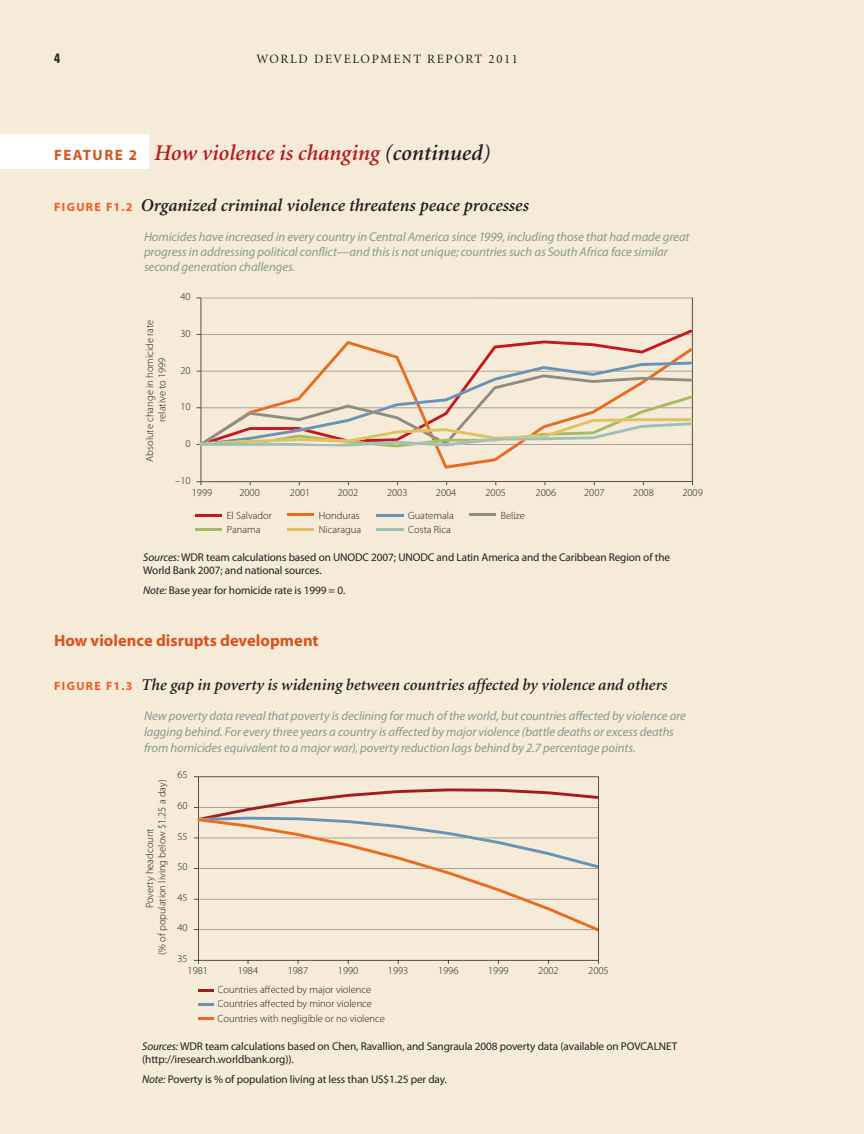
<style>
.page{position:relative;width:864px;height:1134px;background:#f6ebd8}
.page>*{position:absolute;margin:0;border:0;box-sizing:border-box;transform-origin:0 0}
.t1{font:italic 600 22.5px "Minion";color:#b61c22}
.t2{font:italic 600 18px "Minion Pro";color:#231f20}
.t3{font:italic 600 16.5px "Minion";color:#231f20}
.t4{font:700 16.5px "Myriad";color:#da521e}
.t5{font:700 condensed 13.5px "Univers";color:#231f20}
.t6{font:italic 12.75px/15px "Myriad Pro";letter-spacing:-.01em;color:#879b8f}
.t7{font:12.75px "Minion";letter-spacing:.13em;color:#231f20}
.t8{font:11.25px/13.5px "Myriad Pro";letter-spacing:-.01em;color:#231f20}
.t9{font:300 10.5px/12.6px "Myriad Pro";color:#221c17}
.s1{font-family:"Myriad";font-weight:700;font-style:normal;font-size:15px;color:#da521e}
.s2{color:#231f20}
.s3{font-family:"Myriad Pro";font-weight:700;font-style:normal;font-size:12px;color:#f15a22}
.s4{font-style:italic}
</style>
<div class="page">
<div style="left:0;top:134px;width:148px;height:35px;background:#fff"></div>
<svg style="left:197px;top:298px;width:496px;height:187px"></svg>
<svg style="left:200px;top:330px;width:492px;height:11px"></svg>
<svg style="left:200px;top:341px;width:492px;height:128px"></svg>
<svg style="left:200px;top:362px;width:492px;height:12px"></svg>
<svg style="left:200px;top:374px;width:492px;height:73px"></svg>
<hr style="left:469px;top:513px;width:27px;height:3px;background:#908c82">
<hr style="left:195px;top:514px;width:27px;height:3px;background:#c8161d">
<hr style="left:195px;top:528px;width:27px;height:3px;background:#a6bb61">
<hr style="left:287px;top:513px;width:27px;height:3px;background:#ea6a20">
<hr style="left:287px;top:528px;width:27px;height:3px;background:#dfc25f">
<hr style="left:377px;top:514px;width:27px;height:3px;background:#6892b6">
<hr style="left:377px;top:528px;width:27px;height:3px;background:#9fc0b8">
<svg style="left:194px;top:776px;width:405px;height:188px"></svg>
<svg style="left:197px;top:777px;width:402px;height:183px"></svg>
<hr style="left:198px;top:989px;width:16px;height:3px;background:#a31b1e">
<hr style="left:198px;top:1003px;width:16px;height:3px;background:#6892b6">
<hr style="left:198px;top:1017px;width:16px;height:3px;background:#ea6a20">
<p class="t5" style="left:54px;top:53px;width:7px">4</p>
<p class="t7" style="left:256px;top:54px;width:263px">WORLD DEVELOPMENT REPORT 2011</p>
<p class="t1" style="left:54px;top:144px;width:438px"><span class="s1">FEATURE 2</span> How violence is changing <span class="s2">(continued)</span></p>
<p class="t2" style="left:54px;top:198px;width:476px"><span class="s3">FIGURE F1.2</span> Organized criminal violence threatens peace processes</p>
<p class="t6" style="left:144px;top:230px;width:547px">Homicides have increased in every country in Central America since 1999, including those that had made great progress in addressing political conflict—and this is not unique; countries such as South Africa face similar second generation challenges.</p>
<p class="t9" style="left:144px;top:462px;width:144px;text-align:center;rotate:-90deg">Absolute change in homicide rate relative to 1999</p>
<p class="t9" style="left:180px;top:292px;width:12px">40</p>
<p class="t9" style="left:180px;top:328px;width:12px">30</p>
<p class="t9" style="left:180px;top:365px;width:12px">20</p>
<p class="t9" style="left:180px;top:402px;width:12px">10</p>
<p class="t9" style="left:186px;top:438px;width:7px">0</p>
<p class="t9" style="left:175px;top:475px;width:17px">–10</p>
<p class="t9" style="left:192px;top:488px;width:22px">1999</p>
<p class="t9" style="left:239px;top:488px;width:22px">2000</p>
<p class="t9" style="left:290px;top:488px;width:22px">2001</p>
<p class="t9" style="left:338px;top:488px;width:22px">2002</p>
<p class="t9" style="left:387px;top:488px;width:22px">2003</p>
<p class="t9" style="left:436px;top:488px;width:22px">2004</p>
<p class="t9" style="left:486px;top:488px;width:22px">2005</p>
<p class="t9" style="left:536px;top:488px;width:22px">2006</p>
<p class="t9" style="left:584px;top:488px;width:22px">2007</p>
<p class="t9" style="left:633px;top:488px;width:22px">2008</p>
<p class="t9" style="left:682px;top:488px;width:22px">2009</p>
<p class="t9" style="left:227px;top:510px;width:47px">El Salvador</p>
<p class="t9" style="left:501px;top:510px;width:26px">Belize</p>
<p class="t9" style="left:227px;top:524px;width:35px">Panama</p>
<p class="t9" style="left:319px;top:509px;width:44px;line-height:14.1px">Honduras<br>Nicaragua</p>
<p class="t9" style="left:408px;top:509px;width:47px;line-height:14.1px">Guatemala<br>Costa Rica</p>
<p class="t8" style="left:143px;top:551px;width:528px"><span class="s4">Sources:</span> WDR team calculations based on UNODC 2007; UNODC and Latin America and the Caribbean Region of the<br>World Bank 2007; and national sources.</p>
<p class="t8" style="left:143px;top:584px;width:204px"><span class="s4">Note:</span> Base year for homicide rate is 1999 = 0.</p>
<p class="t4" style="left:54px;top:634px;width:266px">How violence disrupts development</p>
<p class="t3" style="left:54px;top:678px;width:614px"><span class="s3">FIGURE F1.3</span> The gap in poverty is widening between countries affected by violence and others</p>
<p class="t6" style="left:144px;top:709px;width:543px;line-height:15.8px">New poverty data reveal that poverty is declining for much of the world, but countries affected by violence are lagging behind. For every three years a country is affected by major violence (battle deaths or excess deaths from homicides equivalent to a major war), poverty reduction lags behind by 2.7 percentage points.</p>
<p class="t9" style="left:144px;top:955px;width:177px;text-align:center;rotate:-90deg">Poverty headcount<br>(% of population living below $1.25 a day)</p>
<p class="t9" style="left:177px;top:770px;width:12px">65</p>
<p class="t9" style="left:177px;top:800px;width:12px">60</p>
<p class="t9" style="left:177px;top:831px;width:12px">55</p>
<p class="t9" style="left:177px;top:861px;width:12px">50</p>
<p class="t9" style="left:177px;top:892px;width:12px">45</p>
<p class="t9" style="left:177px;top:923px;width:12px">40</p>
<p class="t9" style="left:177px;top:953px;width:12px">35</p>
<p class="t9" style="left:188px;top:966px;width:22px">1981</p>
<p class="t9" style="left:238px;top:966px;width:22px">1984</p>
<p class="t9" style="left:288px;top:966px;width:22px">1987</p>
<p class="t9" style="left:338px;top:966px;width:22px">1990</p>
<p class="t9" style="left:388px;top:966px;width:22px">1993</p>
<p class="t9" style="left:438px;top:966px;width:22px">1996</p>
<p class="t9" style="left:488px;top:966px;width:22px">1999</p>
<p class="t9" style="left:538px;top:966px;width:22px">2002</p>
<p class="t9" style="left:588px;top:966px;width:22px">2005</p>
<p class="t9" style="left:218px;top:983px;width:169px;line-height:14.2px">Countries affected by major violence<br>Countries affected by minor violence<br>Countries with negligible or no violence</p>
<p class="t8" style="left:142px;top:1040px;width:537px"><span class="s4">Sources:</span> WDR team calculations based on Chen, Ravallion, and Sangraula 2008 poverty data (available on POVCALNET (http://iresearch.worldbank.org)).</p>
<p class="t8" style="left:142px;top:1073px;width:306px"><span class="s4">Note:</span> Poverty is % of population living at less than US$1.25 per day.</p>
</div>
